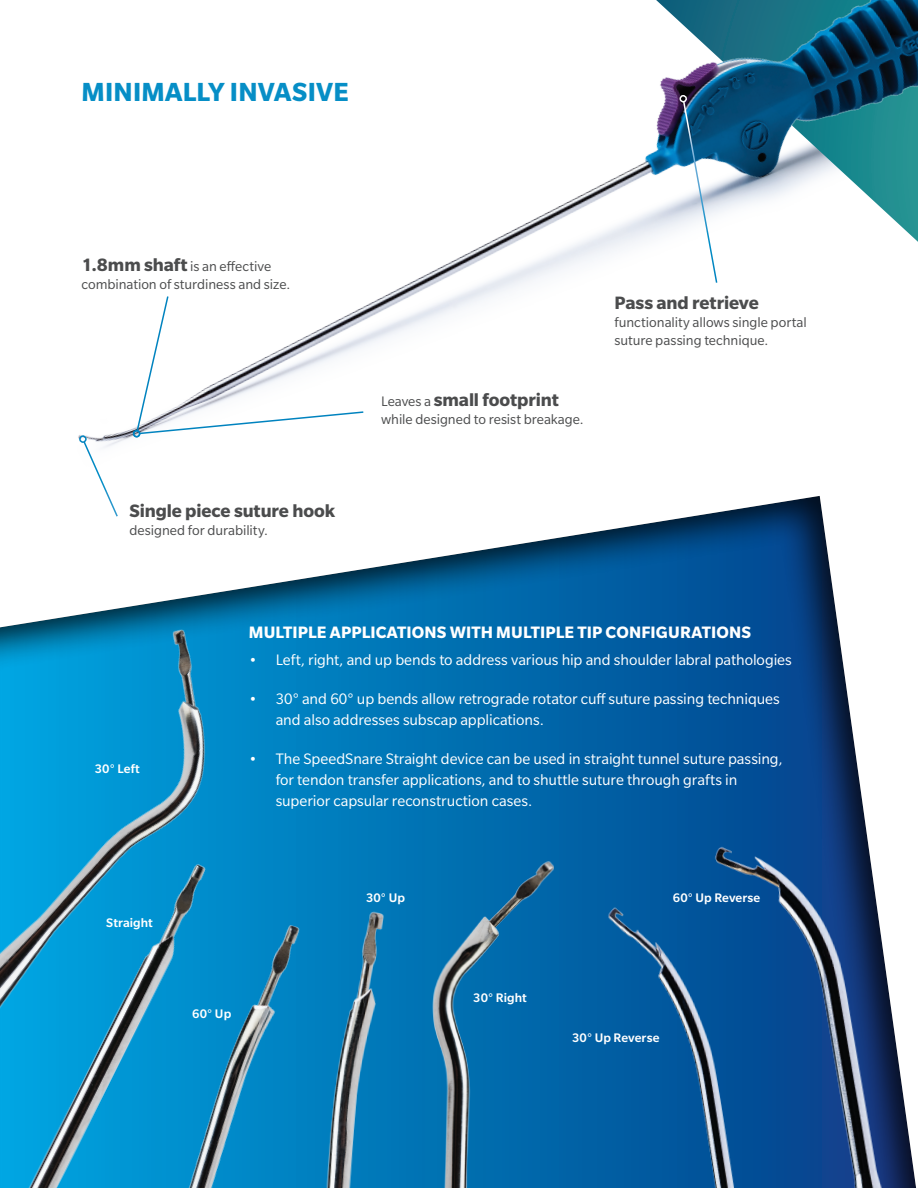
<style>
.page{position:relative;width:918px;height:1188px;background:#fff}
.page>*{position:absolute;margin:0;border:0;box-sizing:border-box;transform-origin:0 0}
.t1{font:700 28.5px "Slate Pro";letter-spacing:.005em;color:#068ec6}
.t2{font:700 19.5px "Slate Pro";letter-spacing:-.005em;color:#4b4c4d}
.t3{font:700 18px "Slate Pro";letter-spacing:.005em;color:#fff}
.t4{font:16.5px/21px "Slate Pro";letter-spacing:-.005em;color:#fff}
.t5{font:15px/18px "Slate Pro";color:#4b4c4d}
.t6{font:500 13.5px "Slate Pro";letter-spacing:.005em;color:#fff}
.s1{font-weight:700;font-size:19.5px}
.s2{font-weight:400;font-size:15px}
</style>
<div class="page">
<img style="left:78px;top:150px;width:578px;height:292px">
<svg style="left:656px;top:0;width:262px;height:242px"></svg>
<div style="left:0;top:494px;width:918px;height:694px;background:#231f20;opacity:.91"></div>
<svg style="left:135px;top:295px;width:230px;height:140px"></svg>
<div style="left:133px;top:430px;width:8px;height:8px;border:2px solid #0083bf;border-radius:50%"></div>
<svg style="left:82px;top:440px;width:37px;height:78px"></svg>
<div style="left:79px;top:435px;width:8px;height:8px;border:2px solid #fff;border-radius:50%"></div>
<svg style="left:682px;top:100px;width:36px;height:183px"></svg>
<div style="left:679px;top:95px;width:8px;height:8px;border:2px solid #fff;border-radius:50%"></div>
<img style="left:424px;top:859px;width:129px;height:329px">
<img style="left:318px;top:906px;width:75px;height:282px">
<img style="left:15px;top:1044px;width:173px;height:144px">
<img style="left:0;top:620px;width:273px;height:424px">
<img style="left:708px;top:835px;width:198px;height:353px">
<img style="left:603px;top:903px;width:150px;height:285px">
<img style="left:188px;top:918px;width:117px;height:270px">
<p class="t1" style="left:82px;top:76px;width:269px">MINIMALLY INVASIVE</p>
<p class="t5" style="left:81px;top:257px;width:210px"><span class="s1">1.8mm shaft</span> is an effective combination of sturdiness and size.</p>
<p class="t2" style="left:129px;top:500px;width:207px">Single piece suture hook</p>
<p class="t5" style="left:129px;top:521px;width:140px">designed for durability.</p>
<p class="t2" style="left:381px;top:389px;width:179px"><span class="s2">Leaves a</span> small footprint</p>
<p class="t5" style="left:381px;top:410px;width:204px">while designed to resist breakage.</p>
<p class="t2" style="left:615px;top:292px;width:146px">Pass and retrieve</p>
<p class="t5" style="left:615px;top:313px;width:194px">functionality allows single portal suture passing technique.</p>
<p class="t6" style="left:95px;top:761px;width:46px">30° Left</p>
<p class="t6" style="left:106px;top:915px;width:48px">Straight</p>
<p class="t3" style="left:249px;top:622px;width:504px">MULTIPLE APPLICATIONS WITH MULTIPLE TIP CONFIGURATIONS</p>
<p class="t4" style="left:249px;top:650px;width:545px">• Left, right, and up bends to address various hip and shoulder labral pathologies</p>
<p class="t4" style="left:276px;top:689px;width:506px;text-indent:-27px">• 30° and 60° up bends allow retrograde rotator cuff suture passing techniques and also addresses subscap applications.</p>
<p class="t4" style="left:276px;top:749px;width:508px;text-indent:-27px">• The SpeedSnare Straight device can be used in straight tunnel suture passing, for tendon transfer applications, and to shuttle suture through grafts in superior capsular reconstruction cases.</p>
<p class="t6" style="left:366px;top:890px;width:40px">30° Up</p>
<p class="t6" style="left:673px;top:890px;width:89px">60° Up Reverse</p>
<p class="t6" style="left:192px;top:1006px;width:40px">60° Up</p>
<p class="t6" style="left:473px;top:991px;width:55px">30° Right</p>
<p class="t6" style="left:572px;top:1030px;width:89px">30° Up Reverse</p>
</div>
